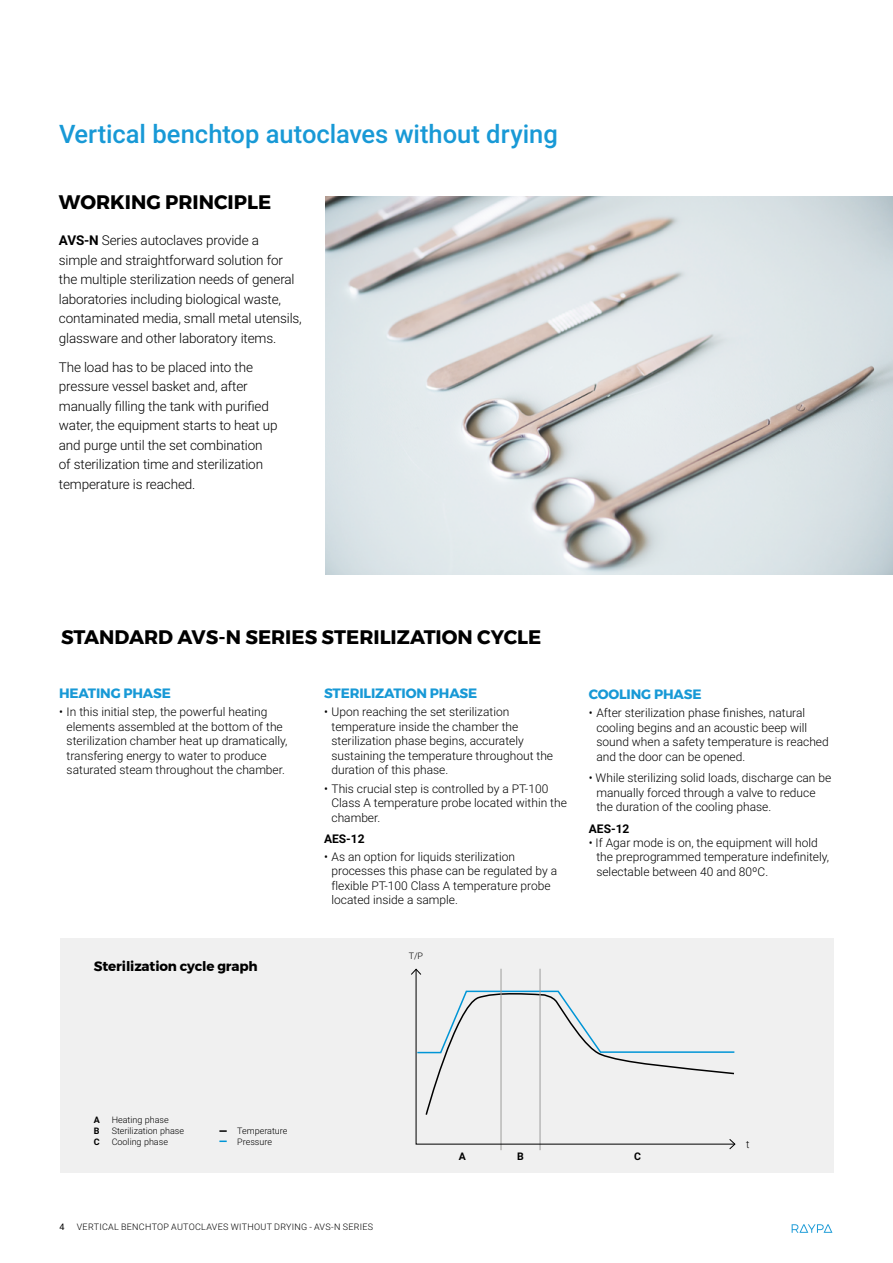
<style>
.page{position:relative;width:893px;height:1263px;background:#fff}
.page>*{position:absolute;margin:0;border:0;box-sizing:border-box;transform-origin:0 0}
.t1{font:500 25.5px "Roboto";color:#1899d6}
.t2{font:700 19.5px "Montserrat";color:#000}
.t3{font:300 13.5px/19.5px "Roboto";letter-spacing:-.01em;color:#000}
.t4{font:700 13.5px "Montserrat";letter-spacing:-.01em;color:#1899d6}
.t5{font:700 13.5px "Montserrat";letter-spacing:-.01em;color:#000}
.t6{font:300 12px/14.4px "Roboto";color:#000}
.t7{font:700 12px "Roboto";color:#000}
.t8{font:700 10.5px "Roboto";color:#000}
.t9{font:300 10.5px "Roboto";color:#000}
.t10{font:300 9px/10.8px "Roboto";color:#000}
.t11{font:300 9px "Roboto";letter-spacing:.03em;color:#000}
.t12{font:700 9px/10.8px "Roboto";color:#000;text-align:justify}
.t13{font:9px "Roboto";color:#000}
.s1{font-weight:700}
</style>
<div class="page">
<svg style="left:792px;top:1224px;width:40px;height:9px"></svg>
<img style="left:325px;top:197px;width:568px;height:377px">
<div style="left:60px;top:938px;width:773px;height:234px;background:#f0f0f0"></div>
<hr style="left:501px;top:969px;width:1px;height:181px;background:#9d9d9c">
<hr style="left:540px;top:969px;width:1px;height:181px;background:#9d9d9c">
<svg style="left:415px;top:968px;width:320px;height:177px"></svg>
<svg style="left:411px;top:968px;width:11px;height:7px"></svg>
<svg style="left:729px;top:1138px;width:7px;height:12px"></svg>
<svg style="left:219px;top:1130px;width:8px;height:2px"></svg>
<svg style="left:219px;top:1140px;width:8px;height:2px"></svg>
<h1 class="t1" style="left:59px;top:116px;width:500px">Vertical benchtop autoclaves without drying</h1>
<h2 class="t2" style="left:59px;top:187px;width:214px">WORKING PRINCIPLE</h2>
<p class="t3" style="left:59px;top:230px;width:244px"><span class="s1">AVS-N</span> Series autoclaves provide a<br>simple and straightforward solution for the multiple sterilization needs of general laboratories including biological waste, contaminated media, small metal utensils, glassware and other laboratory items.</p>
<p class="t3" style="left:59px;top:357px;width:220px">The load has to be placed into the pressure vessel basket and, after manually filling the tank with purified water, the equipment starts to heat up and purge until the set combination of sterilization time and sterilization temperature is reached.</p>
<h2 class="t2" style="left:61px;top:621px;width:482px">STANDARD AVS-N SERIES STERILIZATION CYCLE</h2>
<p class="t4" style="left:59px;top:682px;width:113px">HEATING PHASE</p>
<p class="t6" style="left:67px;top:704px;width:222px;text-indent:-8px">• In this initial step, the powerful heating elements assembled at the bottom of the sterilization chamber heat up dramatically, transfering energy to water to produce saturated steam throughout the chamber.</p>
<p class="t5" style="left:94px;top:956px;width:165px">Sterilization cycle graph</p>
<p class="t4" style="left:324px;top:682px;width:155px">STERILIZATION PHASE</p>
<p class="t6" style="left:331px;top:704px;width:223px;text-indent:-8px">• Upon reaching the set sterilization temperature inside the chamber the sterilization phase begins, accurately sustaining the temperature throughout the duration of this phase.</p>
<p class="t6" style="left:331px;top:781px;width:237px;text-indent:-8px">• This crucial step is controlled by a PT-100<br>Class A temperature probe located within the chamber.</p>
<p class="t7" style="left:324px;top:831px;width:42px">AES-12</p>
<p class="t6" style="left:331px;top:849px;width:227px;text-indent:-8px">• As an option for liquids sterilization processes this phase can be regulated by a flexible PT-100 Class A temperature probe located inside a sample.</p>
<p class="t10" style="left:409px;top:950px;width:16px">T/P</p>
<p class="t4" style="left:589px;top:683px;width:114px">COOLING PHASE</p>
<p class="t6" style="left:596px;top:705px;width:234px;text-indent:-8px">• After sterilization phase finishes, natural cooling begins and an acoustic beep will sound when a safety temperature is reached and the door can be opened.</p>
<p class="t6" style="left:596px;top:770px;width:236px;text-indent:-8px">• While sterilizing solid loads, discharge can be manually forced through a valve to reduce the duration of the cooling phase.</p>
<p class="t7" style="left:589px;top:820px;width:42px">AES-12</p>
<p class="t6" style="left:596px;top:835px;width:234px;text-indent:-8px">• If Agar mode is on, the equipment will hold the preprogrammed temperature indefinitely, selectable between 40 and 80ºC.</p>
<p class="t12" style="left:94px;top:1114px;width:8px">A B C</p>
<p class="t10" style="left:112px;top:1114px;width:74px">Heating phase<br>Sterilization phase<br>Cooling phase</p>
<p class="t10" style="left:237px;top:1125px;width:52px">Temperature<br>Pressure</p>
<p class="t9" style="left:746px;top:1137px;width:5px">t</p>
<p class="t13" style="left:60px;top:1220px;width:7px">4</p>
<p class="t11" style="left:77px;top:1220px;width:298px">VERTICAL BENCHTOP AUTOCLAVES WITHOUT DRYING - AVS-N SERIES</p>
<p class="t8" style="left:459px;top:1149px;width:9px">A</p>
<p class="t8" style="left:517px;top:1149px;width:8px">B</p>
<p class="t8" style="left:634px;top:1149px;width:8px">C</p>
</div>
